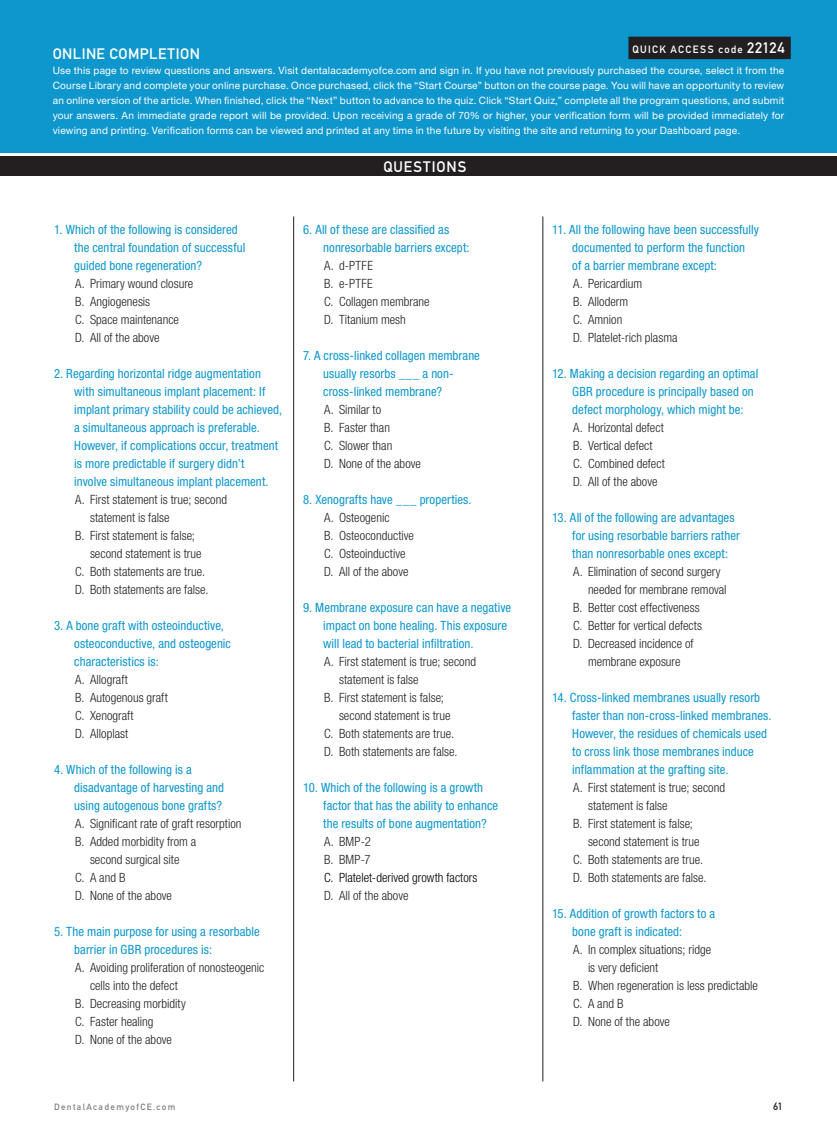
<style>
.page{position:relative;width:837px;height:1134px;background:#fff}
.page>*{position:absolute;margin:0;border:0;box-sizing:border-box;transform-origin:0 0}
.t1{font:15px "DIN Mittelschrift Std";letter-spacing:.04em;color:#fff}
.t2{font:15px "DIN Mittelschrift Std";letter-spacing:.065em;color:#fff}
.Question{font:condensed 12.75px/18px "Helvetica Neue LT Std";letter-spacing:.005em;color:#0d97cd}
.t3{font:300 condensed 12.75px/18px "Helvetica Neue LT Std";color:#231f20}
.t4{font:300 condensed 12.75px "Helvetica Neue LT Std";color:#000}
.t5{font:10.5px "DIN Mittelschrift Std";letter-spacing:.125em;color:#fff}
.t6{font:10.5px "DIN Mittelschrift Std";color:#231f20}
.t7{font:10.2px/15px "Helvetica Neue LT Std";letter-spacing:.02em;color:#fff;text-align:justify}
.t8{font:9px "DIN Mittelschrift Std";letter-spacing:.15em;color:#808285}
.s1{font-size:15px}
</style>
<div class="page">
<hr style="left:293px;top:216px;width:1px;height:866px;background:#231f20">
<hr style="left:543px;top:216px;width:1px;height:866px;background:#231f20">
<div style="left:0;top:157px;width:837px;height:19px;background:#231f20"></div>
<div style="left:0;top:0;width:837px;height:153px;background:#0d97cd"></div>
<div style="left:628px;top:37px;width:163px;height:22px;background:#231f20"></div>
<p class="t5" style="left:633px;top:43px;width:154px">QUICK ACCESS code <span class="s1">22124</span></p>
<p class="t1" style="left:53px;top:45px;width:149px">ONLINE COMPLETION</p>
<p class="t7" style="left:53px;top:63px;width:733px">Use this page to review questions and answers. Visit dentalacademyofce.com and sign in. If you have not previously purchased the course, select it from the Course Library and complete your online purchase. Once purchased, click the “Start Course” button on the course page. You will have an opportunity to review an online version of the article. When finished, click the “Next” button to advance to the quiz. Click “Start Quiz,” complete all the program questions, and submit your answers. An immediate grade report will be provided. Upon receiving a grade of 70% or higher, your verification form will be provided immediately for viewing and printing. Verification forms can be viewed and printed at any time in the future by visiting the site and returning to your Dashboard page.</p>
<p class="Question" style="left:74px;top:220px;width:173px;text-indent:-20px">1. Which of the following is considered the central foundation of successful guided bone regeneration?</p>
<p class="t3" style="left:75px;top:274px;width:120px">A. Primary wound closure</p>
<p class="t3" style="left:75px;top:292px;width:77px">B. Angiogenesis</p>
<p class="t3" style="left:75px;top:310px;width:106px">C. Space maintenance</p>
<p class="t3" style="left:75px;top:328px;width:86px">D. All of the above</p>
<p class="Question" style="left:74px;top:364px;width:209px;text-indent:-20px">2. Regarding horizontal ridge augmentation with simultaneous implant placement: If implant primary stability could be achieved, a simultaneous approach is preferable.<br>However, if complications occur, treatment is more predictable if surgery didn’t<br>involve simultaneous implant placement.</p>
<p class="t3" style="left:90px;top:490px;width:139px;text-indent:-15px">A. First statement is true; second statement is false</p>
<p class="t3" style="left:90px;top:526px;width:113px;text-indent:-15px">B. First statement is false; second statement is true</p>
<p class="t3" style="left:75px;top:562px;width:132px">C. Both statements are true.</p>
<p class="t3" style="left:75px;top:580px;width:135px">D. Both statements are false.</p>
<p class="Question" style="left:74px;top:616px;width:158px;text-indent:-20px">3. A bone graft with osteoinductive, osteoconductive, and osteogenic characteristics is:</p>
<p class="t3" style="left:75px;top:670px;width:54px">A. Allograft</p>
<p class="t3" style="left:75px;top:688px;width:94px">B. Autogenous graft</p>
<p class="t3" style="left:75px;top:706px;width:60px">C. Xenograft</p>
<p class="t3" style="left:75px;top:724px;width:55px">D. Alloplast</p>
<p class="Question" style="left:74px;top:760px;width:151px;text-indent:-20px">4. Which of the following is a disadvantage of harvesting and using autogenous bone grafts?</p>
<p class="t3" style="left:75px;top:814px;width:168px">A. Significant rate of graft resorption</p>
<p class="t3" style="left:75px;top:832px;width:123px;text-align:center">B. Added morbidity from a second surgical site</p>
<p class="t3" style="left:75px;top:868px;width:52px">C. A and B</p>
<p class="t3" style="left:75px;top:886px;width:98px">D. None of the above</p>
<p class="Question" style="left:74px;top:922px;width:187px;text-indent:-20px">5. The main purpose for using a resorbable barrier in GBR procedures is:</p>
<p class="t3" style="left:90px;top:958px;width:176px;text-indent:-15px">A. Avoiding proliferation of nonosteogenic cells into the defect</p>
<p class="t3" style="left:75px;top:994px;width:112px">B. Decreasing morbidity</p>
<p class="t3" style="left:75px;top:1012px;width:80px">C. Faster healing</p>
<p class="t3" style="left:75px;top:1030px;width:98px">D. None of the above</p>
<p class="t2" style="left:383px;top:158px;width:84px">QUESTIONS</p>
<p class="Question" style="left:323px;top:220px;width:148px;text-indent:-20px">6. All of these are classified as nonresorbable barriers except:</p>
<p class="t3" style="left:324px;top:256px;width:51px">A. d-PTFE</p>
<p class="t3" style="left:324px;top:274px;width:50px">B. e-PTFE</p>
<p class="t3" style="left:324px;top:292px;width:107px">C. Collagen membrane</p>
<p class="t3" style="left:324px;top:310px;width:83px">D. Titanium mesh</p>
<p class="Question" style="left:323px;top:346px;width:158px;text-indent:-20px">7. A cross-linked collagen membrane usually resorbs ___ a non&shy;cross-linked membrane?</p>
<p class="t3" style="left:324px;top:400px;width:59px">A. Similar to</p>
<p class="t3" style="left:324px;top:418px;width:67px">B. Faster than</p>
<p class="t3" style="left:324px;top:436px;width:70px">C. Slower than</p>
<p class="t3" style="left:324px;top:454px;width:98px">D. None of the above</p>
<p class="Question" style="left:303px;top:490px;width:170px">8. Xenografts have ___ properties.</p>
<p class="t3" style="left:324px;top:508px;width:67px">A. Osteogenic</p>
<p class="t3" style="left:324px;top:526px;width:92px">B. Osteoconductive</p>
<p class="t3" style="left:324px;top:544px;width:83px">C. Osteoinductive</p>
<p class="t3" style="left:324px;top:562px;width:86px">D. All of the above</p>
<p class="Question" style="left:323px;top:598px;width:190px;text-indent:-20px">9. Membrane exposure can have a negative impact on bone healing. This exposure will lead to bacterial infiltration.</p>
<p class="t3" style="left:339px;top:652px;width:139px;text-indent:-15px">A. First statement is true; second statement is false</p>
<p class="t3" style="left:339px;top:688px;width:113px;text-indent:-15px">B. First statement is false; second statement is true</p>
<p class="t3" style="left:324px;top:724px;width:132px">C. Both statements are true.</p>
<p class="t3" style="left:324px;top:742px;width:135px">D. Both statements are false.</p>
<p class="Question" style="left:323px;top:778px;width:176px;text-indent:-20px">10. Which of the following is a growth factor that has the ability to enhance the results of bone augmentation?</p>
<p class="t3" style="left:324px;top:832px;width:48px">A. BMP-2</p>
<p class="t3" style="left:324px;top:850px;width:48px">B. BMP-7</p>
<p class="t4" style="left:324px;top:870px;width:155px">C. Platelet-derived growth factors</p>
<p class="t3" style="left:324px;top:886px;width:86px">D. All of the above</p>
<p class="Question" style="left:572px;top:220px;width:188px;text-indent:-20px">11. All the following have been successfully documented to perform the function<br>of a barrier membrane except:</p>
<p class="t3" style="left:573px;top:274px;width:71px">A. Pericardium</p>
<p class="t3" style="left:573px;top:292px;width:57px">B. Alloderm</p>
<p class="t3" style="left:573px;top:310px;width:51px">C. Amnion</p>
<p class="t3" style="left:573px;top:328px;width:106px">D. Platelet-rich plasma</p>
<p class="Question" style="left:572px;top:364px;width:188px;text-indent:-20px">12. Making a decision regarding an optimal<br>GBR procedure is principally based on defect morphology, which might be:</p>
<p class="t3" style="left:573px;top:418px;width:92px">A. Horizontal defect</p>
<p class="t3" style="left:573px;top:436px;width:81px">B. Vertical defect</p>
<p class="t3" style="left:573px;top:454px;width:93px">C. Combined defect</p>
<p class="t3" style="left:573px;top:472px;width:86px">D. All of the above</p>
<p class="Question" style="left:572px;top:508px;width:169px;text-indent:-20px">13. All of the following are advantages for using resorbable barriers rather than nonresorbable ones except:</p>
<p class="t3" style="left:588px;top:562px;width:140px;text-indent:-15px">A. Elimination of second surgery needed for membrane removal</p>
<p class="t3" style="left:573px;top:598px;width:128px">B. Better cost effectiveness</p>
<p class="t3" style="left:573px;top:616px;width:131px">C. Better for vertical defects</p>
<p class="t3" style="left:573px;top:634px;width:122px;text-align:center">D. Decreased incidence of membrane exposure</p>
<p class="Question" style="left:572px;top:688px;width:201px;text-indent:-20px">14. Cross-linked membranes usually resorb faster than non-cross-linked membranes.<br>However, the residues of chemicals used to cross link those membranes induce inflammation at the grafting site.</p>
<p class="t3" style="left:588px;top:778px;width:139px;text-indent:-15px">A. First statement is true; second statement is false</p>
<p class="t3" style="left:588px;top:814px;width:113px;text-indent:-15px">B. First statement is false; second statement is true</p>
<p class="t3" style="left:573px;top:850px;width:132px">C. Both statements are true.</p>
<p class="t3" style="left:573px;top:868px;width:135px">D. Both statements are false.</p>
<p class="Question" style="left:572px;top:904px;width:144px;text-indent:-20px">15. Addition of growth factors to a bone graft is indicated:</p>
<p class="t3" style="left:588px;top:940px;width:125px;text-indent:-15px">A. In complex situations; ridge is very deficient</p>
<p class="t3" style="left:573px;top:976px;width:186px">B. When regeneration is less predictable</p>
<p class="t3" style="left:573px;top:994px;width:52px">C. A and B</p>
<p class="t3" style="left:573px;top:1012px;width:98px">D. None of the above</p>
<p class="t8" style="left:54px;top:1102px;width:123px">DentalAcademyofCE.com</p>
<p class="t6" style="left:773px;top:1100px;width:11px">61</p>
</div>
